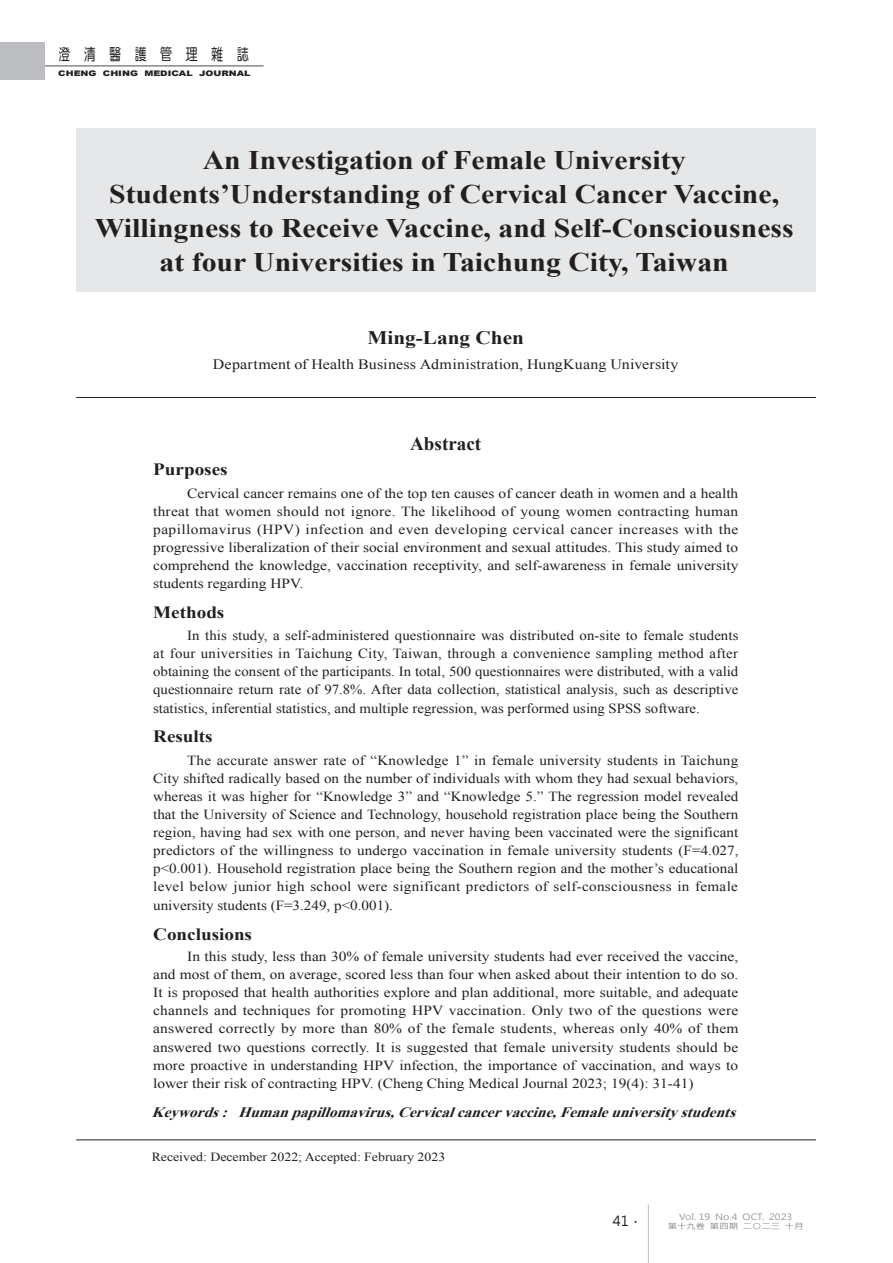
<style>
.page{position:relative;width:893px;height:1263px;background:#fff}
.page>*{position:absolute;margin:0;border:0;box-sizing:border-box;transform-origin:0 0}
.t1{font:700 26.85px/34px "Times New Roman";color:#231f20;text-align:center;scale:1.11 1}
.t2{font:700 19.2px "Times New Roman";color:#231f20;scale:1.11 1}
.t3{font:700 19.2px "Times New Roman";color:#231f20}
.t4{font:700 17.25px "Times New Roman";color:#231f20;scale:1.11 1}
.t5{font:16.2px "DF Yuan Md HKP BF";color:#231f20;scale:.75 1}
.t6{font:italic 700 14.4px "Times New Roman";color:#231f20;scale:1.07 1}
.t7{font:14.4px "Times New Roman";letter-spacing:.01em;color:#231f20;scale:1.11 1}
.t8{font:13.8px/18px "Times New Roman";color:#231f20;text-align:justify;scale:1.11 1}
.t9{font:13.8px/18.1px "Times New Roman";color:#231f20;text-align:justify;scale:1.09 1}
.t10{font:13.8px/18.1px "Times New Roman";color:#231f20;text-align:justify;scale:1.07 1}
.t11{font:13.8px "Microsoft Jheng Hei";color:#231f20}
.t12{font:12.45px "Times New Roman";color:#231f20;scale:1.11 1}
.t13{font:8.55px "Microsoft Jheng Hei";color:#939598;scale:1.16 1}
.t14{font:900 7.65px "Arial";color:#231f20;scale:1.25 1}
.t15{font:7.65px "Microsoft Jheng Hei";color:#6c6d70;scale:1.22 1}
.s1{font-family:"DF Li Hei Md WIN BF"}
</style>
<div class="page">
<div style="left:0;top:42px;width:45px;height:38px;background:#bcbdc0"></div>
<hr style="left:45px;top:65px;width:219px;height:1px;background:#57585a">
<hr style="left:648px;top:1204px;width:1px;height:59px;background:#bcbdc0">
<div style="left:76px;top:129px;width:740px;height:163px;background:#e6e7e9"></div>
<hr style="left:76px;top:1139px;width:740px;height:1px;background:#231f20">
<hr style="left:76px;top:397px;width:740px;height:1px;background:#231f20">
<p class="t5" style="left:58px;top:46px;width:255px">澄 清 醫 護 管 理 雜 誌</p>
<p class="t14" style="left:58px;top:68px;width:155px">CHENG CHING MEDICAL JOURNAL</p>
<h1 class="t1" style="left:95px;top:143px;width:631px">An Investigation of Female University Students’Understanding of Cervical Cancer Vaccine, Willingness to Receive Vaccine, and Self-Consciousness at four Universities in Taichung City, Taiwan</h1>
<h2 class="t2" style="left:367px;top:327px;width:143px">Ming-Lang Chen</h2>
<p class="t7" style="left:213px;top:356px;width:421px">Department of Health Business Administration, HungKuang University</p>
<h2 class="t3" style="left:410px;top:433px;width:73px">Abstract</h2>
<p class="t4" style="left:153px;top:460px;width:69px">Purposes</p>
<p class="t8" style="left:153px;top:484px;width:529px;text-indent:34px">Cervical cancer remains one of the top ten causes of cancer death in women and a health threat that women should not ignore. The likelihood of young women contracting human papillomavirus (HPV) infection and even developing cervical cancer increases with the progressive liberalization of their social environment and sexual attitudes. This study aimed to comprehend the knowledge, vaccination receptivity, and self-awareness in female university students regarding HPV.</p>
<p class="t4" style="left:153px;top:602px;width:66px">Methods</p>
<p class="t10" style="left:153px;top:626px;width:548px;text-indent:34px">In this study, a self-administered questionnaire was distributed on-site to female students at four universities in Taichung City, Taiwan, through a convenience sampling method after obtaining the consent of the participants. In total, 500 questionnaires were distributed, with a valid questionnaire return rate of 97.8%. After data collection, statistical analysis, such as descriptive statistics, inferential statistics, and multiple regression, was performed using SPSS software.</p>
<p class="t4" style="left:153px;top:727px;width:55px">Results</p>
<p class="t9" style="left:153px;top:751px;width:538px;text-indent:34px">The accurate answer rate of “Knowledge 1” in female university students in Taichung City shifted radically based on the number of individuals with whom they had sexual behaviors, whereas it was higher for “Knowledge 3” and “Knowledge 5.” The regression model revealed that the University of Science and Technology, household registration place being the Southern region, having had sex with one person, and never having been vaccinated were the significant predictors of the willingness to undergo vaccination in female university students (F=4.027, p&lt;0.001). Household registration place being the Southern region and the mother’s educational level below junior high school were significant predictors of self-consciousness in female university students (F=3.249, p&lt;0.001).</p>
<p class="t4" style="left:153px;top:924px;width:91px">Conclusions</p>
<p class="t8" style="left:153px;top:947px;width:529px;text-indent:34px">In this study, less than 30% of female university students had ever received the vaccine, and most of them, on average, scored less than four when asked about their intention to do so.<br>It is proposed that health authorities explore and plan additional, more suitable, and adequate channels and techniques for promoting HPV vaccination. Only two of the questions were answered correctly by more than 80% of the female students, whereas only 40% of them answered two questions correctly. It is suggested that female university students should be more proactive in understanding HPV infection, the importance of vaccination, and ways to lower their risk of contracting HPV. (Cheng Ching Medical Journal 2023; 19(4): 31-41)</p>
<p class="t6" style="left:151px;top:1104px;width:552px">Keywords: Humanpapillomavirus,Cervicalcancervaccine,Femaleuniversity students</p>
<p class="t12" style="left:152px;top:1149px;width:266px">Received: December 2022; Accepted: February 2023</p>
<p class="t11" style="left:613px;top:1211px;width:31px">41<span class="s1">．</span></p>
<p class="t13" style="left:679px;top:1210px;width:99px">Vol. 19 No.4 OCT. 2023</p>
<p class="t15" style="left:668px;top:1221px;width:113px">第十九卷 第四期 二○二三 十月</p>
</div>
